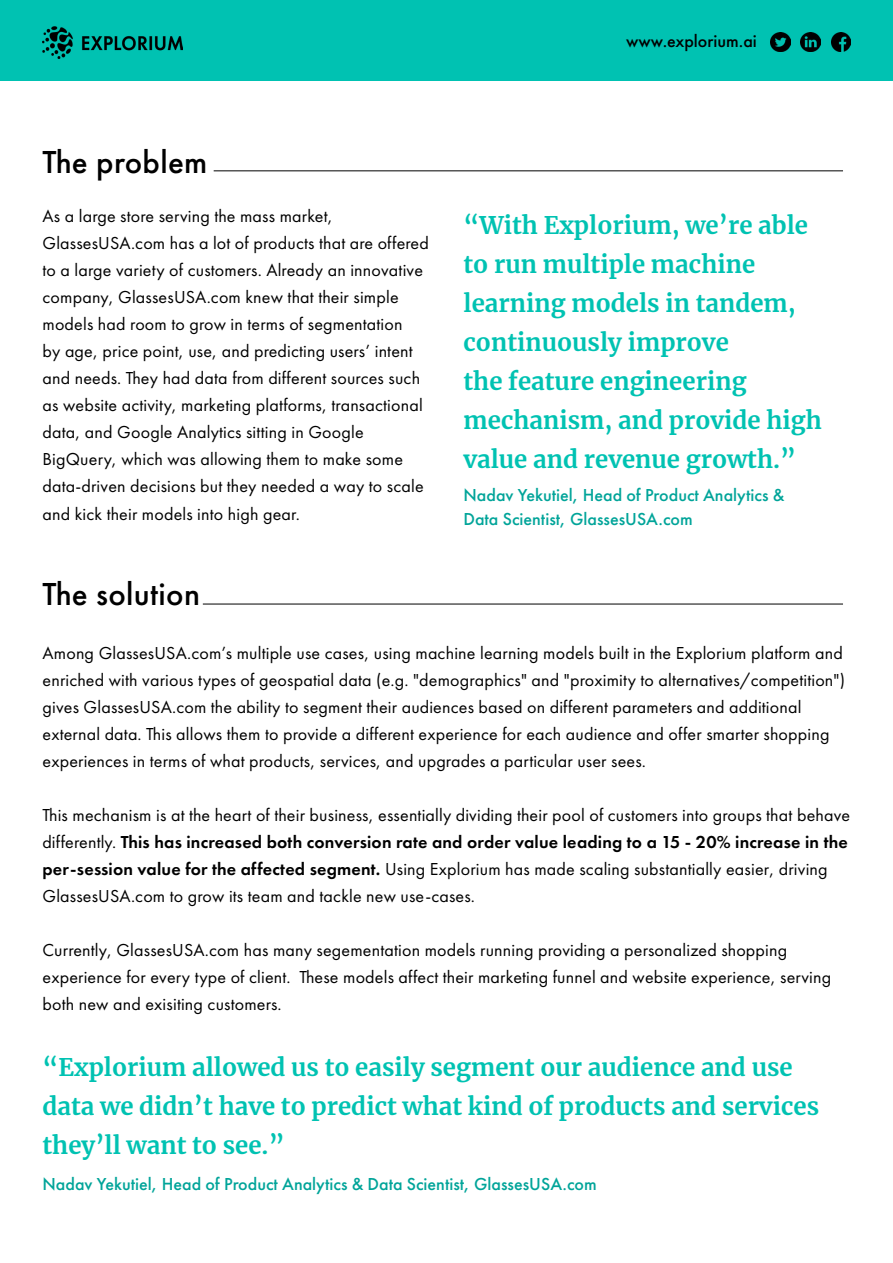
<style>
.page{position:relative;width:893px;height:1263px;background:#fff}
.page>*{position:absolute;margin:0;border:0;box-sizing:border-box;transform-origin:0 0}
.t1{font:500 33px "Futura PT";letter-spacing:.01em;color:#000}
.t2{font:700 24px/39px "Merriweather";color:#00c2b2}
.t3{font:18px/27px "Futura PT";letter-spacing:.01em;color:#000}
.t4{font:500 18px/24px "Futura PT";color:#00a499}
.t5{font:500 18px "Futura PT";color:#000}
.s1{font-weight:600}
</style>
<div class="page">
<div style="left:0;top:0;width:893px;height:81px;background:#00c2b2"></div>
<img style="left:831px;top:32px;width:19px;height:20px">
<img style="left:801px;top:32px;width:19px;height:20px">
<img style="left:771px;top:32px;width:19px;height:20px">
<img style="left:43px;top:27px;width:139px;height:31px">
<hr style="left:214px;top:171px;width:629px;height:1px;background:#000">
<hr style="left:203px;top:604px;width:640px;height:1px;background:#000">
<p class="t5" style="left:626px;top:30px;width:132px">www.explorium.ai</p>
<h1 class="t1" style="left:43px;top:142px;width:166px">The problem</h1>
<p class="t3" style="left:43px;top:203px;width:388px">As a large store serving the mass market, GlassesUSA.com has a lot of products that are offered to a large variety of customers. Already an innovative company, GlassesUSA.com knew that their simple models had room to grow in terms of segmentation<br>by age, price point, use, and predicting users’ intent and needs. They had data from different sources such as website activity, marketing platforms, transactional data, and Google Analytics sitting in Google BigQuery, which was allowing them to make some data-driven decisions but they needed a way to scale and kick their models into high gear.</p>
<h2 class="t2" style="left:463px;top:205px;width:360px">“With Explorium, we’re able to run multiple machine learning models in tandem, continuously improve<br>the feature engineering mechanism, and provide high value and revenue growth.”</h2>
<p class="t4" style="left:463px;top:483px;width:322px">Nadav Yekutiel, Head of Product Analytics &amp;<br>Data Scientist, GlassesUSA.com</p>
<h1 class="t1" style="left:43px;top:574px;width:159px">The solution</h1>
<p class="t3" style="left:43px;top:639px;width:804px">Among GlassesUSA.com’s multiple use cases, using machine learning models built in the Explorium platform and enriched with various types of geospatial data (e.g. "demographics" and "proximity to alternatives/competition") gives GlassesUSA.com the ability to segment their audiences based on different parameters and additional external data. This allows them to provide a different experience for each audience and offer smarter shopping experiences in terms of what products, services, and upgrades a particular user sees.</p>
<p class="t3" style="left:43px;top:801px;width:809px">This mechanism is at the heart of their business, essentially dividing their pool of customers into groups that behave differently. <span class="s1">This has increased both conversion rate and order value leading to a 15 - 20% increase in the per-session value for the affected segment.</span> Using Explorium has made scaling substantially easier, driving GlassesUSA.com to grow its team and tackle new use-cases.</p>
<p class="t3" style="left:43px;top:936px;width:790px">Currently, GlassesUSA.com has many segementation models running providing a personalized shopping experience for every type of client. These models affect their marketing funnel and website experience, serving both new and exisiting customers.</p>
<h2 class="t2" style="left:43px;top:1047px;width:778px">“Explorium allowed us to easily segment our audience and use data we didn’t have to predict what kind of products and services they’ll want to see.”</h2>
<p class="t4" style="left:43px;top:1172px;width:556px">Nadav Yekutiel, Head of Product Analytics &amp; Data Scientist, GlassesUSA.com</p>
</div>
